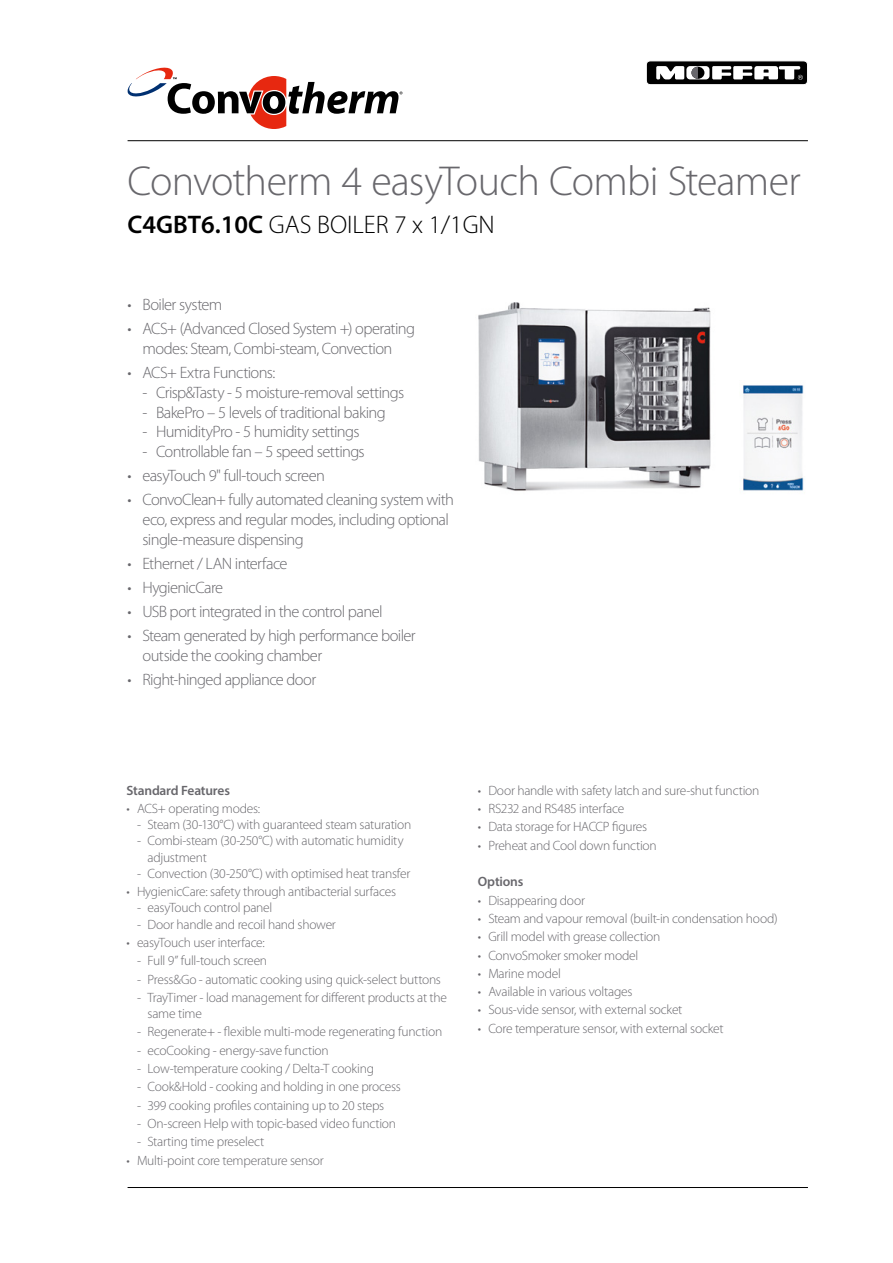
<style>
.page{position:relative;width:893px;height:1263px;background:#fff}
.page>*{position:absolute;margin:0;border:0;box-sizing:border-box;transform-origin:0 0}
.t1{font:300 42px "Myriad Pro";letter-spacing:-.02em;color:#68676c}
.t2{font:300 25.5px "Myriad Pro";color:#000}
.t3{font:300 16.5px/19.8px "Myriad Pro";letter-spacing:-.04em;color:#68676c}
.t4{font:300 13.5px/16.2px "Myriad Pro";letter-spacing:-.02em;color:#68676c}
.t5{font:600 13.5px "Myriad Pro";letter-spacing:-.015em;color:#68676c}
.s1{font-weight:600}
</style>
<div class="page">
<hr style="left:128px;top:140px;width:680px;height:1px;background:#000">
<hr style="left:128px;top:1187px;width:680px;height:1px;background:#000">
<svg style="left:128px;top:68px;width:275px;height:61px"></svg>
<svg style="left:646px;top:60px;width:162px;height:25px"></svg>
<img style="left:478px;top:302px;width:326px;height:189px">
<h1 class="t1" style="left:128px;top:158px;width:675px">Convotherm 4 easyTouch Combi Steamer</h1>
<h2 class="t2" style="left:128px;top:210px;width:369px"><span class="s1">C4GBT6.10C</span> GAS BOILER 7 x 1/1GN</h2>
<p class="t3" style="left:128px;top:295px;width:96px">• Boiler system</p>
<p class="t3" style="left:128px;top:319px;width:289px;text-align:center">• ACS+ (Advanced Closed System +) operating modes: Steam, Combi-steam, Convection</p>
<p class="t3" style="left:128px;top:363px;width:149px">• ACS+ Extra Functions:</p>
<p class="t3" style="left:143px;top:383px;width:263px">- Crisp&amp;Tasty - 5 moisture-removal settings</p>
<p class="t3" style="left:143px;top:402px;width:245px">- BakePro – 5 levels of traditional baking</p>
<p class="t3" style="left:143px;top:422px;width:219px">- HumidityPro - 5 humidity settings</p>
<p class="t3" style="left:143px;top:442px;width:224px">- Controllable fan – 5 speed settings</p>
<p class="t3" style="left:128px;top:466px;width:199px">• easyTouch 9" full-touch screen</p>
<p class="t3" style="left:143px;top:490px;width:313px;text-indent:-15px">• ConvoClean+ fully automated cleaning system with eco, express and regular modes, including optional single-measure dispensing</p>
<p class="t3" style="left:128px;top:554px;width:161px">• Ethernet / LAN interface</p>
<p class="t3" style="left:128px;top:578px;width:97px">• HygienicCare</p>
<p class="t3" style="left:128px;top:602px;width:256px">• USB port integrated in the control panel</p>
<p class="t3" style="left:143px;top:626px;width:275px;text-indent:-15px">• Steam generated by high performance boiler outside the cooking chamber</p>
<p class="t3" style="left:128px;top:670px;width:190px">• Right-hinged appliance door</p>
<p class="t5" style="left:126px;top:781px;width:105px">Standard Features</p>
<p class="t4" style="left:126px;top:801px;width:135px">• ACS+ operating modes:</p>
<p class="t4" style="left:137px;top:817px;width:276px">- Steam (30-130°C) with guaranteed steam saturation</p>
<p class="t4" style="left:148px;top:833px;width:258px;text-indent:-11px">- Combi-steam (30-250°C) with automatic humidity adjustment</p>
<p class="t4" style="left:137px;top:865px;width:275px">- Convection (30-250°C) with optimised heat transfer</p>
<p class="t4" style="left:126px;top:884px;width:271px">• HygienicCare: safety through antibacterial surfaces</p>
<p class="t4" style="left:137px;top:900px;width:137px">- easyTouch control panel</p>
<p class="t4" style="left:137px;top:916px;width:200px">- Door handle and recoil hand shower</p>
<p class="t4" style="left:126px;top:934px;width:140px">• easyTouch user interface:</p>
<p class="t4" style="left:137px;top:953px;width:132px">- Full 9” full-touch screen</p>
<p class="t4" style="left:137px;top:971px;width:305px">- Press&amp;Go - automatic cooking using quick-select buttons</p>
<p class="t4" style="left:148px;top:989px;width:301px;text-indent:-11px">- TrayTimer - load management for different products at the same time</p>
<p class="t4" style="left:137px;top:1024px;width:307px">- Regenerate+ - flexible multi-mode regenerating function</p>
<p class="t4" style="left:137px;top:1042px;width:193px">- ecoCooking - energy-save function</p>
<p class="t4" style="left:137px;top:1061px;width:239px">- Low-temperature cooking / Delta-T cooking</p>
<p class="t4" style="left:137px;top:1079px;width:265px">- Cook&amp;Hold - cooking and holding in one process</p>
<p class="t4" style="left:137px;top:1097px;width:249px">- 399 cooking profiles containing up to 20 steps</p>
<p class="t4" style="left:137px;top:1115px;width:261px">- On-screen Help with topic-based video function</p>
<p class="t4" style="left:137px;top:1134px;width:129px">- Starting time preselect</p>
<p class="t4" style="left:126px;top:1152px;width:199px">• Multi-point core temperature sensor</p>
<p class="t4" style="left:478px;top:782px;width:283px">• Door handle with safety latch and sure-shut function</p>
<p class="t4" style="left:478px;top:800px;width:148px">• RS232 and RS485 interface</p>
<p class="t4" style="left:478px;top:819px;width:171px">• Data storage for HACCP figures</p>
<p class="t4" style="left:478px;top:837px;width:180px">• Preheat and Cool down function</p>
<p class="t5" style="left:478px;top:873px;width:47px">Options</p>
<p class="t4" style="left:478px;top:892px;width:109px">• Disappearing door</p>
<p class="t4" style="left:478px;top:910px;width:301px">• Steam and vapour removal (built-in condensation hood)</p>
<p class="t4" style="left:478px;top:929px;width:184px">• Grill model with grease collection</p>
<p class="t4" style="left:478px;top:947px;width:162px">• ConvoSmoker smoker model</p>
<p class="t4" style="left:478px;top:965px;width:85px">• Marine model</p>
<p class="t4" style="left:478px;top:984px;width:156px">• Available in various voltages</p>
<p class="t4" style="left:478px;top:1002px;width:206px">• Sous-vide sensor, with external socket</p>
<p class="t4" style="left:478px;top:1020px;width:247px">• Core temperature sensor, with external socket</p>
</div>
